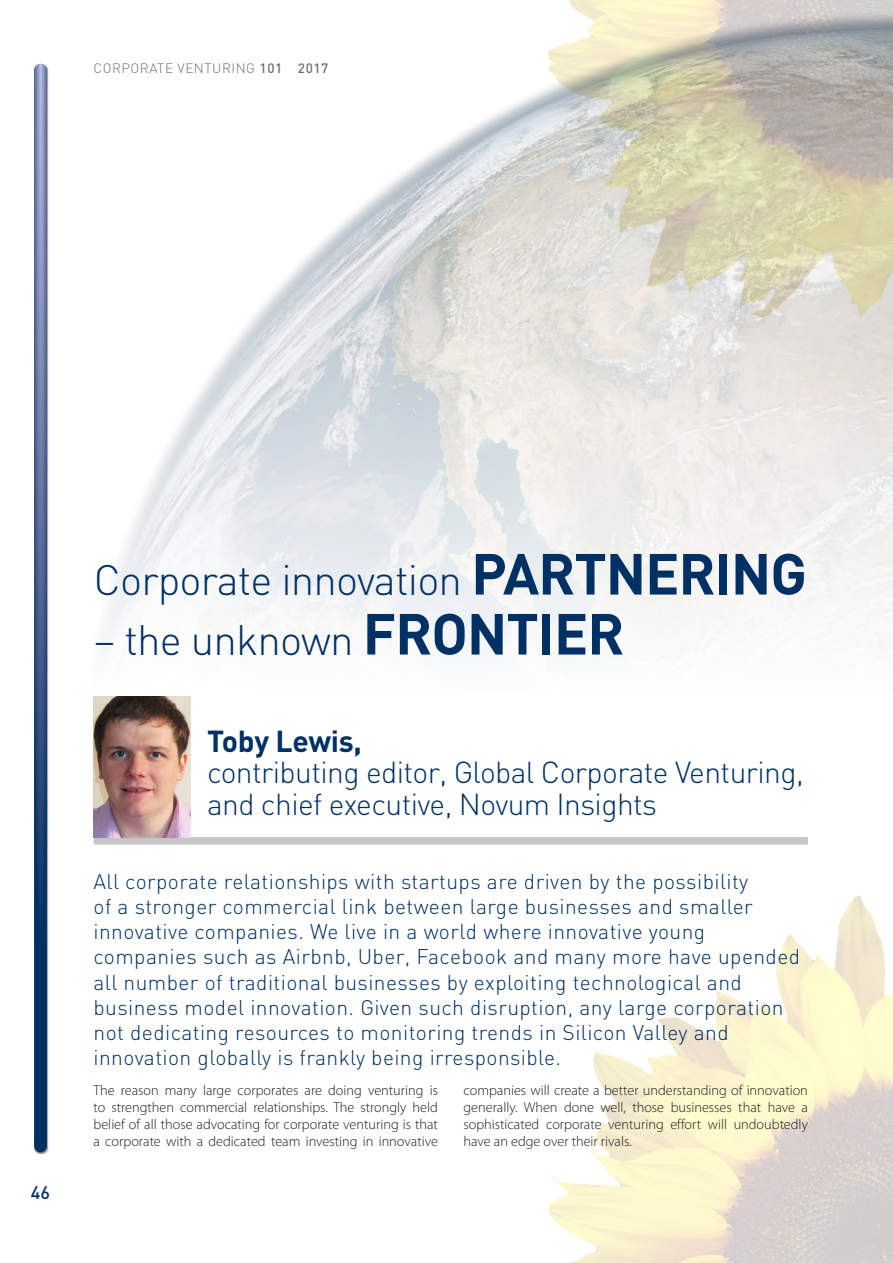
<style>
.page{position:relative;width:893px;height:1263px;background:#fff}
.page>*{position:absolute;margin:0;border:0;box-sizing:border-box;transform-origin:0 0}
.t1{font:300 42px "DIN";letter-spacing:-.02em;color:#003064}
.t2{font:300 30px/31.5px "DIN";letter-spacing:-.02em;color:#003064}
.t3{font:700 30px "DIN";letter-spacing:-.01em;color:#003064}
.t4{font:300 21px/25.2px "DIN";letter-spacing:.02em;color:#003064}
.t5{font:500 18px "DIN";color:#003064}
.t6{font:300 14.25px/17.1px "Myriad Pro";color:#1d1d1b;text-align:justify}
.t7{font:300 13.5px "DIN";letter-spacing:.04em;color:#706f6f}
.s1{font-weight:500}
.s2{font-weight:700;font-size:57px}
</style>
<div class="page">
<img style="left:550px;top:895px;width:343px;height:368px">
<div style="left:33px;top:61px;width:16px;height:1092px;background:#1d1d1b;opacity:.5"></div>
<div style="left:35px;top:64px;width:14px;height:1090px;background:#1d1d1b;opacity:.5"></div>
<svg style="left:34px;top:702px;width:13px;height:444px;background:#0c376a"></svg>
<img style="left:33px;top:0;width:860px;height:702px">
<div style="left:94px;top:837px;width:714px;height:7px;background:#c6c6c6"></div>
<img style="left:94px;top:697px;width:96px;height:140px">
<p class="t7" style="left:94px;top:60px;width:236px">CORPORATE VENTURING <span class="s1">101 2017</span></p>
<p class="t5" style="left:31px;top:1181px;width:21px">46</p>
<h1 class="t1" style="left:94px;top:554px;width:715px">Corporate innovation <span class="s2">PARTNERING</span></h1>
<h1 class="t1" style="left:94px;top:614px;width:532px">– the unknown <span class="s2">FRONTIER</span></h1>
<h2 class="t3" style="left:207px;top:721px;width:156px">Toby Lewis,</h2>
<h2 class="t2" style="left:207px;top:756px;width:598px">contributing editor, Global Corporate Venturing, and chief executive, Novum Insights</h2>
<p class="t4" style="left:94px;top:868px;width:708px">All corporate relationships with startups are driven by the possibility<br>of a stronger commercial link between large businesses and smaller innovative companies. We live in a world where innovative young companies such as Airbnb, Uber, Facebook and many more have upended all number of traditional businesses by exploiting technological and business model innovation. Given such disruption, any large corporation not dedicating resources to monitoring trends in Silicon Valley and innovation globally is frankly being irresponsible.</p>
<p class="t6" style="left:94px;top:1082px;width:346px">The reason many large corporates are doing venturing is to strengthen commercial relationships. The strongly held belief of all those advocating for corporate venturing is that a corporate with a dedicated team investing in innovative</p>
<p class="t6" style="left:463px;top:1082px;width:346px">companies will create a better understanding of innovation generally. When done well, those businesses that have a sophisticated corporate venturing effort will undoubtedly have an edge over their rivals.</p>
</div>
